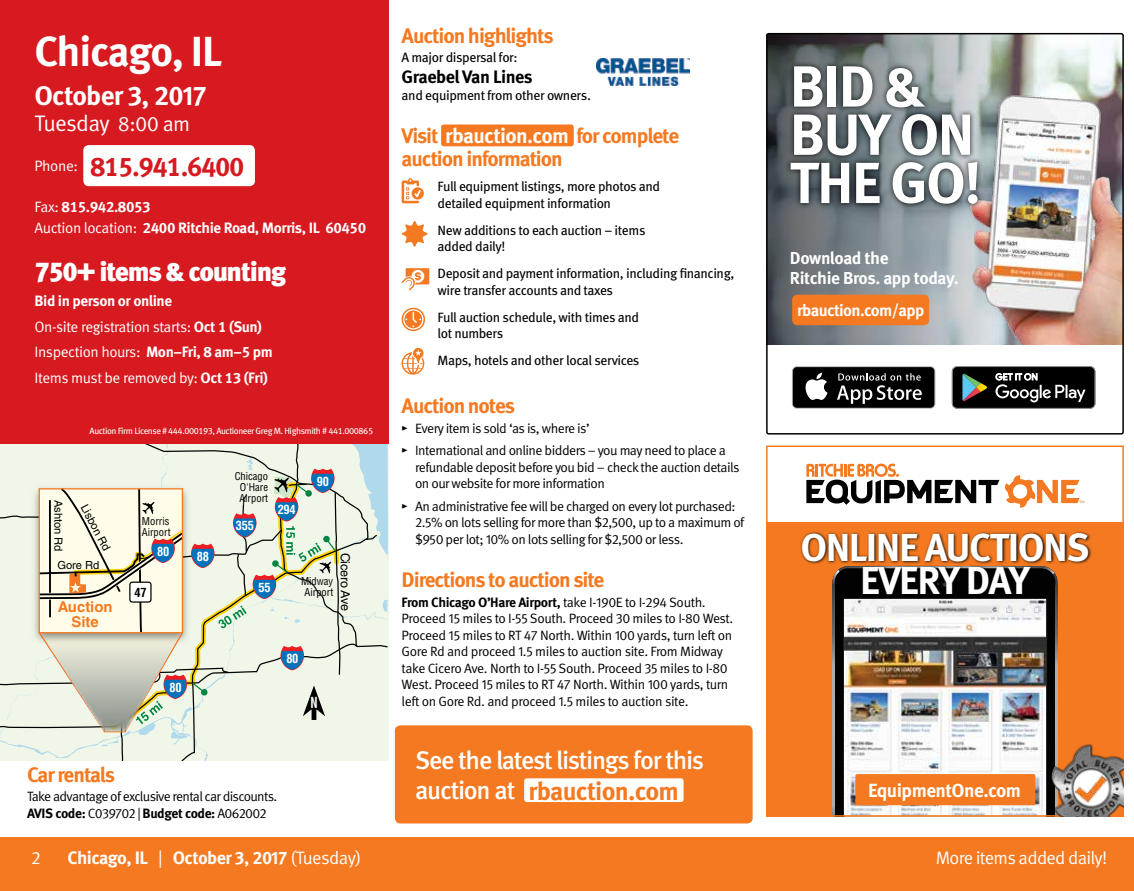
<style>
.page{position:relative;width:1134px;height:891px;background:#fff}
.page>*{position:absolute;margin:0;border:0;box-sizing:border-box;transform-origin:0 0}
.t1{font:700 57.9px/48.3px "Meta Pro";letter-spacing:-.03em;color:#fff}
.t2{font:700 42px "Meta Pro";letter-spacing:-.03em;color:#fff}
.t3{font:700 39px/33px "Meta Pro";letter-spacing:-.04em;color:#fff;text-align:center}
.t4{font:700 27px "Meta Pro";letter-spacing:-.05em;color:#d71920}
.t5{font:900 27px "Meta Pro";letter-spacing:-.05em;color:#fff}
.t6{font:700 27px "Meta Pro";letter-spacing:-.03em;color:#fff}
.t7{font:500 25.5px/30.8px "Meta Pro";letter-spacing:-.05em;color:#fff}
.t8{font:22.5px "Meta Pro";letter-spacing:-.035em;color:#fff}
.t9{font:700 21px/22.5px "Meta Pro";letter-spacing:-.05em;color:#f47920}
.t10{font:700 19.05px "Meta Pro";letter-spacing:-.03em;color:#fff}
.t11{font:700 18px "Meta Pro";letter-spacing:-.03em;color:#fff}
.t12{font:18px "Meta Pro";letter-spacing:-.04em;color:#fff}
.t13{font:700 18px "Meta Pro";letter-spacing:-.03em;color:#000}
.t14{font:700 17.25px/19.4px "Meta Pro";letter-spacing:-.025em;color:#fff}
.t15{font:700 16.5px "Meta Pro";letter-spacing:-.04em;color:#fff}
.t16{font:15px/25.5px "Meta Pro";letter-spacing:-.03em;color:#fff}
.t17{font:700 15px/21px "Meta Pro";letter-spacing:-.03em;color:#fff}
.t18{font:700 14.85px/14.9px "Helvetica";color:#f47920;text-align:center}
.t19{font:700 condensed 14.85px "Helvetica";color:#fff;scale:.8 1}
.t20{font:13.5px/16.5px "Meta Pro";letter-spacing:-.04em;color:#000}
.t21{font:13.5px/16.5px "Meta Pro";letter-spacing:-.03em;color:#000}
.t22{font:12.6px "Helvetica";letter-spacing:-.035em;color:#000}
.t23{font:700 condensed 12.45px "Helvetica";letter-spacing:-.02em;color:#fff}
.t24{font:700 condensed 12.45px "Helvetica";color:#000}
.t25{font:11.1px "Helvetica";color:#000}
.t26{font:condensed 10.5px/11.1px "Helvetica";color:#000;text-align:center}
.t27{font:9px "Meta Pro";letter-spacing:-.05em;color:#fff}
.s1{font-size:21px}
.s2{font-weight:400}
.s3{font-weight:700}
.s4{color:#fff}
.s5{font-family:"Meta Cond Pro"}
.s6{font-weight:700;color:#f47920}
</style>
<div class="page">
<div style="left:0;top:837px;width:1134px;height:54px;background:#f47920"></div>
<svg style="left:0;top:444px;width:388px;height:316px;background:#e0e5d6"></svg>
<div style="left:39px;top:488px;width:144px;height:145px;border:1px solid #f47920"></div>
<div style="left:0;top:0;width:388px;height:444px;background:#d71920"></div>
<div style="left:83px;top:145px;width:172px;height:41px;background:#fff;border-radius:5px"></div>
<div style="left:441px;top:124px;width:133px;height:22px;background:#f47920;border-radius:3px"></div>
<svg style="left:402px;top:178px;width:22px;height:25px"></svg>
<svg style="left:401px;top:221px;width:27px;height:26px"></svg>
<svg style="left:402px;top:268px;width:27px;height:22px"></svg>
<svg style="left:402px;top:308px;width:23px;height:23px"></svg>
<svg style="left:402px;top:348px;width:22px;height:27px"></svg>
<img style="left:596px;top:59px;width:94px;height:26px">
<div style="left:766px;top:522px;width:358px;height:295px;background:#f47920"></div>
<svg style="left:835px;top:598px;width:220px;height:216px;background:#141414"></svg>
<svg style="left:1055px;top:598px;width:2px;height:144px"></svg>
<svg style="left:833px;top:598px;width:2px;height:216px"></svg>
<svg style="left:806px;top:464px;width:278px;height:44px"></svg>
<img style="left:845px;top:599px;width:201px;height:215px">
<svg style="left:800px;top:532px;width:292px;height:66px"></svg>
<div style="left:855px;top:774px;width:180px;height:31px;background:#f47920;border-radius:2px"></div>
<div style="left:766px;top:446px;width:358px;height:371px;border:2px solid #f47920"></div>
<img style="left:1043px;top:742px;width:81px;height:75px">
<div style="left:395px;top:725px;width:358px;height:99px;background:#f47920;border-radius:5px"></div>
<div style="left:524px;top:778px;width:160px;height:24px;background:#fff;border-radius:3px"></div>
<svg style="left:792px;top:366px;width:143px;height:43px"></svg>
<div style="left:793px;top:367px;width:141px;height:41px;background:#000;border-radius:4px"></div>
<svg style="left:805px;top:373px;width:23px;height:27px"></svg>
<svg style="left:837px;top:373px;width:85px;height:31px"></svg>
<svg style="left:952px;top:366px;width:143px;height:43px;background:#2d2e2d"></svg>
<img style="left:1095px;top:40px;width:26px;height:304px">
<img style="left:769px;top:36px;width:326px;height:308px">
<div style="left:785px;top:61px;width:198px;height:148px;background:#000;opacity:.75"></div>
<div style="left:792px;top:295px;width:137px;height:30px;background:#f47920;border-radius:5px"></div>
<div style="left:766px;top:33px;width:358px;height:402px;border:2px solid #000;border-radius:2px"></div>
<h2 class="t2" style="left:34px;top:19px;width:189px">Chicago, IL</h2>
<h3 class="t6" style="left:34px;top:75px;width:174px">October 3, 2017</h3>
<h3 class="t8" style="left:34px;top:106px;width:157px">Tuesday <span class="s1">8:00 am</span></h3>
<h3 class="t4" style="left:34px;top:145px;width:212px"><sup>Phone:</sup> 815.941.6400</h3>
<p class="t17" style="left:34px;top:195px;width:333px"><span class="s2">Fax:</span> 815.942.8053<br><span class="s2">Auction location:</span> 2400 Ritchie Road, Morris, IL 60450</p>
<h3 class="t5" style="left:34px;top:250px;width:253px">750+ items &amp; counting</h3>
<p class="t16" style="left:34px;top:287px;width:240px"><span class="s3">Bid in person or online<br></span>On-site registration starts: <span class="s3">Oct 1 (Sun)<br></span>Inspection hours: <span class="s3">Mon–Fri, 8 am–5 pm </span>Items must be removed by: <span class="s3">Oct 13 (Fri)</span></p>
<p class="t27" style="left:90px;top:424px;width:285px">Auction Firm License # 444.000193, Auctioneer Greg M. Highsmith # 441.000865</p>
<p class="t25" style="left:65px;top:500px;width:54px;rotate:90deg">Ashton Rd</p>
<p class="t25" style="left:90px;top:502px;width:52px;rotate:62deg">Lisbon Rd</p>
<p class="t25" style="left:57px;top:559px;width:44px">Gore Rd</p>
<p class="t18" style="left:58px;top:599px;width:56px">Auction<br>Site</p>
<p class="t26" style="left:142px;top:515px;width:30px;text-align:left">Morris<br>Airport</p>
<p class="t23" style="left:157px;top:543px;width:14px">80</p>
<p class="t24" style="left:134px;top:584px;width:14px">47</p>
<p class="t23" style="left:197px;top:548px;width:14px">88</p>
<p class="t23" style="left:169px;top:679px;width:14px">80</p>
<p class="t26" style="left:235px;top:470px;width:35px">Chicago<br>O'Hare<br>Airport</p>
<p class="t23" style="left:236px;top:518px;width:20px">355</p>
<p class="t23" style="left:278px;top:502px;width:20px">294</p>
<p class="t23" style="left:317px;top:473px;width:14px">90</p>
<p class="t23" style="left:259px;top:579px;width:14px">55</p>
<p class="t22" style="left:353px;top:553px;width:60px;rotate:90deg">Cicero Ave</p>
<p class="t26" style="left:301px;top:576px;width:34px">Midway<br>Airport</p>
<p class="t23" style="left:286px;top:651px;width:14px">80</p>
<p class="t19" style="left:310px;top:693px;width:11px">N</p>
<h3 class="t9" style="left:27px;top:762px;width:90px">Car rentals</h3>
<p class="t20" style="left:27px;top:787px;width:252px">Take advantage of exclusive rental car discounts.<br><span class="s3">AVIS code:</span> C039702 | <span class="s3">Budget code:</span> A062002</p>
<h3 class="t9" style="left:402px;top:23px;width:154px">Auction highlights</h3>
<p class="t21" style="left:402px;top:49px;width:118px">A major dispersal for:</p>
<h3 class="t13" style="left:402px;top:63px;width:133px">Graebel Van Lines</h3>
<p class="t21" style="left:402px;top:86px;width:191px">and equipment from other owners.</p>
<h3 class="t9" style="left:402px;top:123px;width:279px">Visit <span class="s4">rbauction.com</span> for complete auction information</h3>
<p class="t21" style="left:438px;top:178px;width:224px">Full equipment listings, more photos and detailed equipment information</p>
<p class="t21" style="left:438px;top:221px;width:209px">New additions to each auction – items added daily!</p>
<p class="t21" style="left:438px;top:265px;width:298px">Deposit and payment information, including financing, wire transfer accounts and taxes</p>
<p class="t21" style="left:438px;top:308px;width:203px">Full auction schedule, with times and lot numbers</p>
<p class="t21" style="left:438px;top:352px;width:203px">Maps, hotels and other local services</p>
<h3 class="t9" style="left:402px;top:393px;width:115px">Auction notes</h3>
<p class="t20" style="left:402px;top:416px;width:326px;line-height:22.5px"><span class="s5">▶</span> Every item is sold ‘as is, where is’<br><span class="s5">▶</span> International and online bidders – you may need to place a</p>
<p class="t20" style="left:415px;top:458px;width:326px">refundable deposit before you bid – check the auction details on our website for more information</p>
<p class="t20" style="left:415px;top:497px;width:331px;text-indent:-14px"><span class="s5">▶</span> An administrative fee will be charged on every lot purchased:<br>2.5% on lots selling for more than $2,500, up to a maximum of $950 per lot; 10% on lots selling for $2,500 or less.</p>
<h3 class="t9" style="left:402px;top:567px;width:204px">Directions to auction site</h3>
<p class="t20" style="left:402px;top:593px;width:333px"><span class="s3">From Chicago O’Hare Airport,</span> take I-190E to I-294 South.<br>Proceed 15 miles to I-55 South. Proceed 30 miles to I-80 West.<br>Proceed 15 miles to RT 47 North. Within 100 yards, turn left on Gore Rd and proceed 1.5 miles to auction site. From Midway take Cicero Ave. North to I-55 South. Proceed 35 miles to I-80<br>West. Proceed 15 miles to RT 47 North. Within 100 yards, turn left on Gore Rd. and proceed 1.5 miles to auction site.</p>
<h3 class="t7" style="left:415px;top:743px;width:291px">See the latest listings for this auction at <span class="s6">rbauction.com</span></h3>
<h1 class="t1" style="left:790px;top:59px;width:193px">BID &amp;<br>BUY ON<br>THE GO!</h1>
<p class="t14" style="left:790px;top:248px;width:170px">Download the<br>Ritchie Bros. app today.</p>
<p class="t15" style="left:797px;top:298px;width:129px">rbauction.com/app</p>
<h3 class="t3" style="left:800px;top:529px;width:291px">ONLINE AUCTIONS<br>EVERY DAY</h3>
<h3 class="t10" style="left:868px;top:775px;width:154px">EquipmentOne.com</h3>
<h3 class="t12" style="left:31px;top:844px;width:11px">2</h3>
<h3 class="t11" style="left:68px;top:844px;width:295px">Chicago, IL <span class="s2">|</span> October 3, 2017 <span class="s2">(Tuesday)</span></h3>
<h3 class="t12" style="left:936px;top:844px;width:173px">More items added daily!</h3>
</div>
